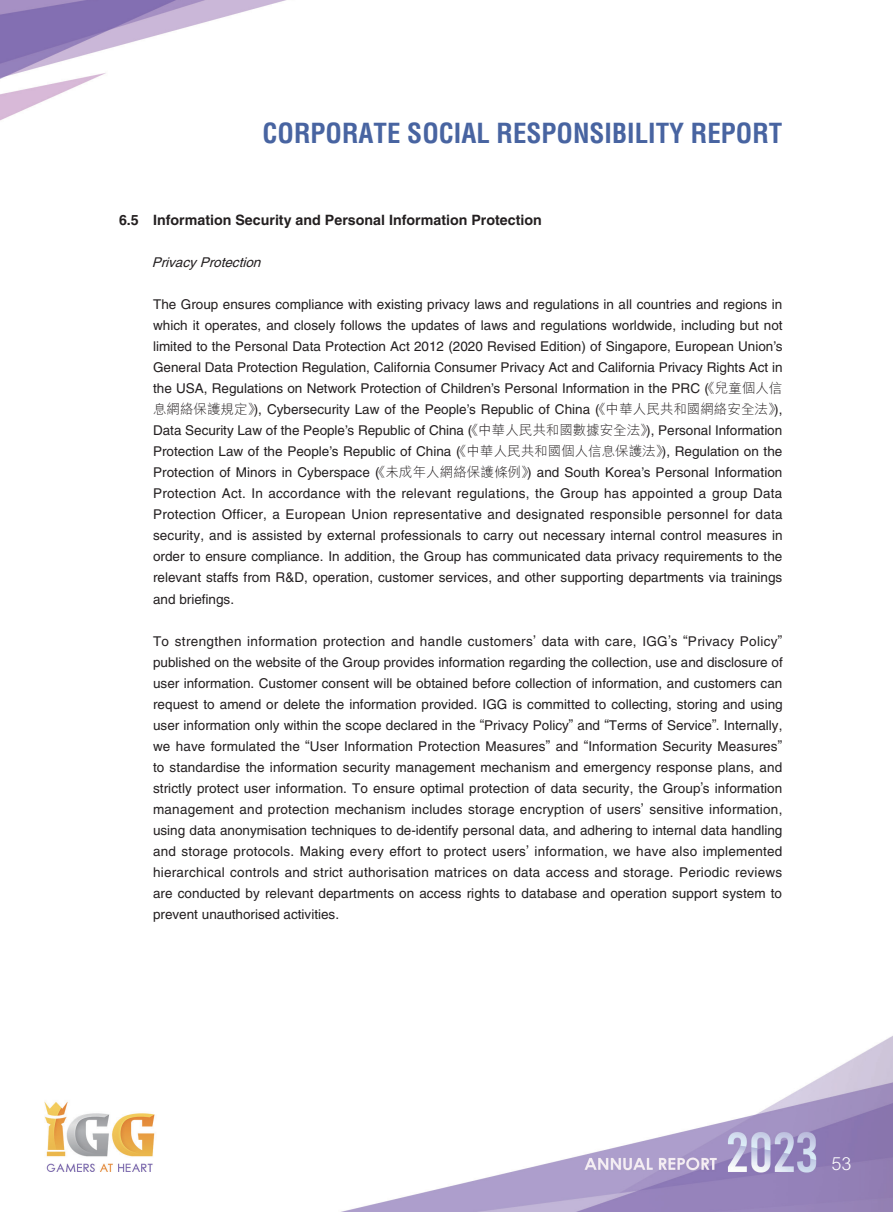
<style>
.page{position:relative;width:893px;height:1212px;background:#fff}
.page>*{position:absolute;margin:0;border:0;box-sizing:border-box;transform-origin:0 0}
.t1{font:700 condensed 27px "Helvetica LT Std";color:#4864a1}
.t2{font:300 18px "M Hei HK";color:#fff}
.t3{font:700 14.25px "Helvetica LT Std";color:#231f20}
.t4{font:13.5px/21px "Helvetica LT Std";color:#231f20;text-align:justify}
.t5{font:italic 13.5px "Helvetica LT Std";color:#231f20}
.s1{font-family:"M Hei HK";font-weight:300}
</style>
<div class="page">
<img style="left:0;top:0;width:893px;height:1212px">
<h1 class="t1" style="left:263px;top:116px;width:521px">CORPORATE SOCIAL RESPONSIBILITY REPORT</h1>
<p class="t3" style="left:119px;top:212px;width:424px">6.5 Information Security and Personal Information Protection</p>
<p class="t5" style="left:152px;top:255px;width:114px">PrivacyProtection</p>
<p class="t4" style="left:153px;top:294px;width:631px">The Group ensures compliance with existing privacy laws and regulations in all countries and regions in which it operates, and closely follows the updates of laws and regulations worldwide, including but not limited to the Personal Data Protection Act 2012 (2020 Revised Edition) of Singapore, European Union’s General Data Protection Regulation, California Consumer Privacy Act and California Privacy Rights Act in the USA, Regulations on Network Protection of Children’s Personal Information in the PRC (<span class="s1">《兒童個人信息網絡保護規定》</span>), Cybersecurity Law of the People’s Republic of China (<span class="s1">《中華人民共和國網絡安全法》</span>), Data Security Law of the People’s Republic of China (<span class="s1">《中華人民共和國數據安全法》</span>), Personal Information Protection Law of the People’s Republic of China (<span class="s1">《中華人民共和國個人信息保護法》</span>), Regulation on the Protection of Minors in Cyberspace (<span class="s1">《未成年人網絡保護條例》</span>) and South Korea’s Personal Information Protection Act. In accordance with the relevant regulations, the Group has appointed a group Data Protection Officer, a European Union representative and designated responsible personnel for data security, and is assisted by external professionals to carry out necessary internal control measures in order to ensure compliance. In addition, the Group has communicated data privacy requirements to the relevant staffs from R&amp;D, operation, customer services, and other supporting departments via trainings and briefings.</p>
<p class="t4" style="left:153px;top:630px;width:631px">To strengthen information protection and handle customers’ data with care, IGG’s “Privacy Policy” published on the website of the Group provides information regarding the collection, use and disclosure of user information. Customer consent will be obtained before collection of information, and customers can request to amend or delete the information provided. IGG is committed to collecting, storing and using user information only within the scope declared in the “Privacy Policy” and “Terms of Service”. Internally, we have formulated the “User Information Protection Measures” and “Information Security Measures” to standardise the information security management mechanism and emergency response plans, and strictly protect user information. To ensure optimal protection of data security, the Group’s information management and protection mechanism includes storage encryption of users’ sensitive information, using data anonymisation techniques to de-identify personal data, and adhering to internal data handling and storage protocols. Making every effort to protect users’ information, we have also implemented hierarchical controls and strict authorisation matrices on data access and storage. Periodic reviews are conducted by relevant departments on access rights to database and operation support system to prevent unauthorised activities.</p>
<h2 class="t2" style="left:831px;top:1154px;width:22px">53</h2>
</div>
